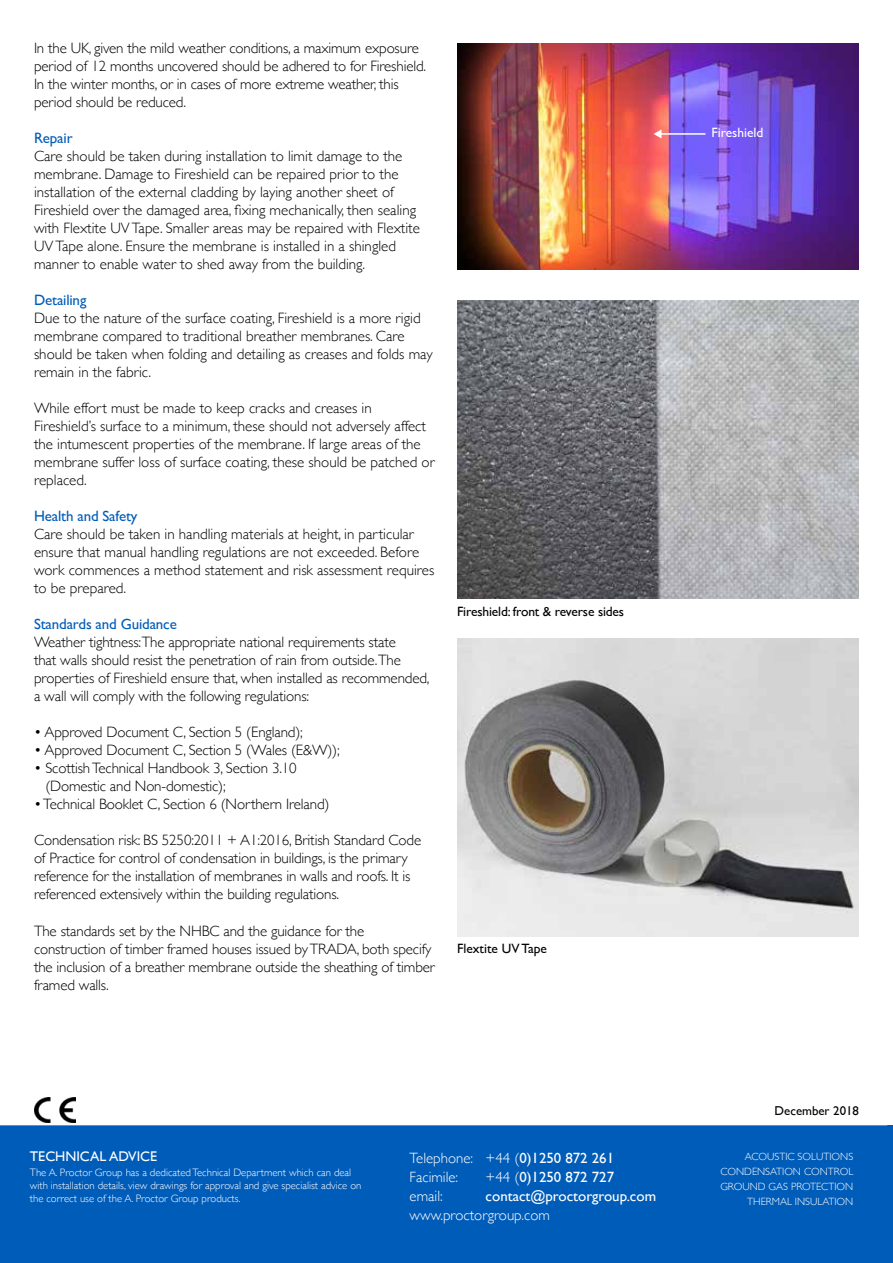
<style>
.page{position:relative;width:893px;height:1263px;background:#fff}
.page>*{position:absolute;margin:0;border:0;box-sizing:border-box;transform-origin:0 0}
.t1{font:300 15px/18px "Gill Sans";letter-spacing:-.01em;color:#000}
.t2{font:15px "Gill Sans";letter-spacing:-.01em;color:#005cb9}
.t3{font:300 14.85px/19px "Gill Sans";color:#fff}
.t4{font:14.85px "Gill Sans";color:#fff}
.t5{font:14.1px "Gill Sans";color:#fff}
.t6{font:13.5px "Gill Sans";letter-spacing:-.01em;color:#000}
.t7{font:13.5px "Gill Sans";color:#fff}
.t8{font:12.9px "Gill Sans";color:#000}
.t9{font:300 10.8px/12.9px "Gill Sans";color:#fff}
.t10{font:300 10.5px/15px "Gill Sans";color:#fff;text-align:right}
.s1{font-weight:400}
.s2{font-weight:300}
</style>
<div class="page">
<img style="left:457px;top:43px;width:402px;height:226px">
<img style="left:457px;top:638px;width:402px;height:298px">
<img style="left:457px;top:300px;width:402px;height:298px">
<div style="left:0;top:1126px;width:893px;height:137px;background:#005cb9"></div>
<hr style="left:0;top:1125px;width:887px;height:1px;background:#8a8c8e">
<img style="left:34px;top:1097px;width:41px;height:25px">
<hr style="left:660px;top:133px;width:45px;height:2px;background:#fff">
<svg style="left:654px;top:129px;width:8px;height:9px"></svg>
<p class="t1" style="left:34px;top:39px;width:394px">In the UK, given the mild weather conditions, a maximum exposure period of 12 months uncovered should be adhered to for Fireshield.<br>In the winter months, or in cases of more extreme weather, this period should be reduced.</p>
<p class="t2" style="left:34px;top:129px;width:40px">Repair</p>
<p class="t1" style="left:34px;top:147px;width:387px">Care should be taken during installation to limit damage to the membrane. Damage to Fireshield can be repaired prior to the installation of the external cladding by laying another sheet of Fireshield over the damaged area, fixing mechanically, then sealing with Flextite UV Tape. Smaller areas may be repaired with Flextite UV Tape alone. Ensure the membrane is installed in a shingled manner to enable water to shed away from the building.</p>
<p class="t2" style="left:34px;top:291px;width:54px">Detailing</p>
<p class="t1" style="left:34px;top:309px;width:400px">Due to the nature of the surface coating, Fireshield is a more rigid membrane compared to traditional breather membranes. Care should be taken when folding and detailing as creases and folds may remain in the fabric.</p>
<p class="t1" style="left:34px;top:399px;width:402px">While effort must be made to keep cracks and creases in Fireshield’s surface to a minimum, these should not adversely affect the intumescent properties of the membrane. If large areas of the membrane suffer loss of surface coating, these should be patched or replaced.</p>
<p class="t2" style="left:34px;top:507px;width:105px">Health and Safety</p>
<p class="t1" style="left:34px;top:525px;width:402px">Care should be taken in handling materials at height, in particular ensure that manual handling regulations are not exceeded. Before work commences a method statement and risk assessment requires to be prepared.</p>
<p class="t2" style="left:34px;top:615px;width:144px">Standards and Guidance</p>
<p class="t1" style="left:34px;top:633px;width:397px">Weather tightness:The appropriate national requirements state<br>that walls should resist the penetration of rain from outside.The properties of Fireshield ensure that, when installed as recommended, a wall will comply with the following regulations:</p>
<p class="t1" style="left:34px;top:723px;width:270px">• Approved Document C, Section 5 (England);</p>
<p class="t1" style="left:34px;top:741px;width:307px">• Approved Document C, Section 5 (Wales (E&amp;W));</p>
<p class="t1" style="left:45px;top:759px;width:253px;text-indent:-11px">• Scottish Technical Handbook 3, Section 3.10 (Domestic and Non-domestic);</p>
<p class="t1" style="left:34px;top:795px;width:297px">• Technical Booklet C, Section 6 (Northern Ireland)</p>
<p class="t1" style="left:34px;top:831px;width:389px">Condensation risk: BS 5250:2011 + A1:2016, British Standard Code of Practice for control of condensation in buildings, is the primary reference for the installation of membranes in walls and roofs. It is referenced extensively within the building regulations.</p>
<p class="t1" style="left:34px;top:921px;width:402px">The standards set by the NHBC and the guidance for the construction of timber framed houses issued by TRADA, both specify the inclusion of a breather membrane outside the sheathing of timber framed walls.</p>
<p class="t6" style="left:457px;top:603px;width:169px">Fireshield: front &amp; reverse sides</p>
<p class="t6" style="left:457px;top:940px;width:91px">Flextite UV Tape</p>
<p class="t5" style="left:30px;top:1148px;width:129px">TECHNICAL ADVICE</p>
<p class="t9" style="left:30px;top:1165px;width:333px">The A. Proctor Group has a dedicated Technical Department which can deal with installation details, view drawings for approval and give specialist advice on the correct use of the A. Proctor Group products.</p>
<p class="t3" style="left:410px;top:1148px;width:206px">Telephone: +44 (<span class="s1">0)1250 872 261<br></span>Facimile:</p>
<p class="t4" style="left:486px;top:1168px;width:130px"><span class="s2">+44 (</span>0)1250 872 727</p>
<p class="t3" style="left:410px;top:1186px;width:35px">email:</p>
<p class="t4" style="left:486px;top:1187px;width:172px">contact@proctorgroup.com</p>
<p class="t3" style="left:410px;top:1205px;width:142px">www.proctorgroup.com</p>
<p class="t7" style="left:711px;top:125px;width:54px">Fireshield</p>
<p class="t8" style="left:775px;top:1103px;width:86px">December 2018</p>
<p class="t10" style="left:720px;top:1149px;width:134px">ACOUSTIC SOLUTIONS<br>CONDENSATION CONTROL<br>GROUND GAS PROTECTION<br>THERMAL INSULATION</p>
</div>
